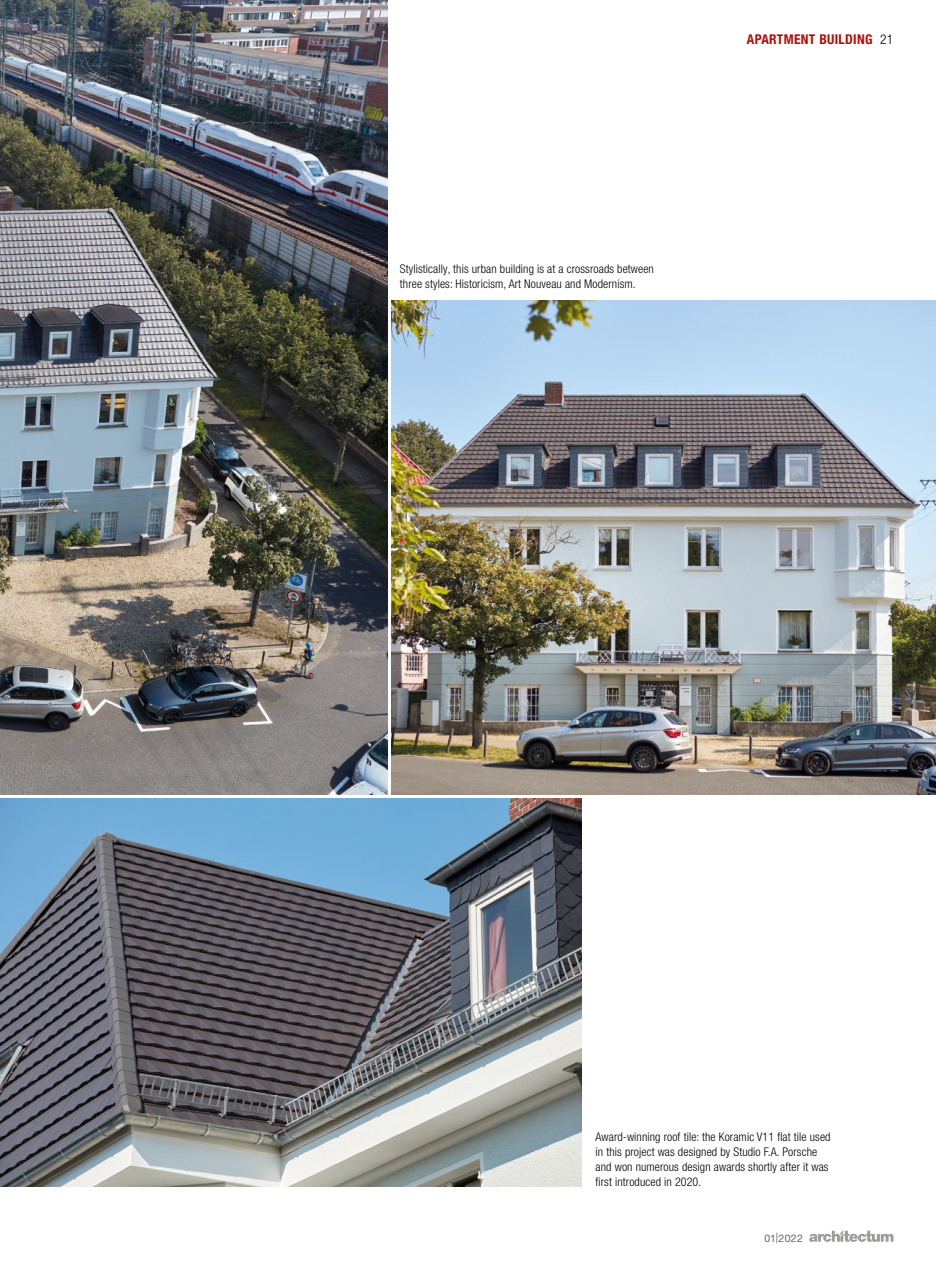
<style>
.page{position:relative;width:936px;height:1263px;background:#fff}
.page>*{position:absolute;margin:0;border:0;box-sizing:border-box;transform-origin:0 0}
.t1{font:700 condensed 13.5px "Helvetica Neue LT Pro";letter-spacing:.025em;color:#ae0f0a}
.Bildtext{font:300 condensed 12px/15px "Helvetica Neue LT Pro";letter-spacing:.01em;color:#000}
.t2{font:10.5px "Helvetica Neue LT Pro";letter-spacing:.03em;color:#646363}
.s1{font-weight:300;color:#000}
</style>
<div class="page">
<svg style="left:809px;top:1230px;width:84px;height:12px"></svg>
<img style="left:0;top:0;width:387px;height:794px">
<img style="left:391px;top:300px;width:544px;height:494px">
<img style="left:0;top:799px;width:581px;height:387px">
<p class="Bildtext" style="left:400px;top:261px;width:255px">Stylistically, this urban building is at a crossroads between three styles: Historicism, Art Nouveau and Modernism.</p>
<p class="t1" style="left:746px;top:31px;width:148px">APARTMENT BUILDING <span class="s1">21</span></p>
<p class="Bildtext" style="left:595px;top:1129px;width:236px">Award-winning roof tile: the Koramic V11 flat tile used in this project was designed by Studio F.A. Porsche and won numerous design awards shortly after it was first introduced in 2020.</p>
<p class="t2" style="left:764px;top:1232px;width:40px">01|2022</p>
</div>
